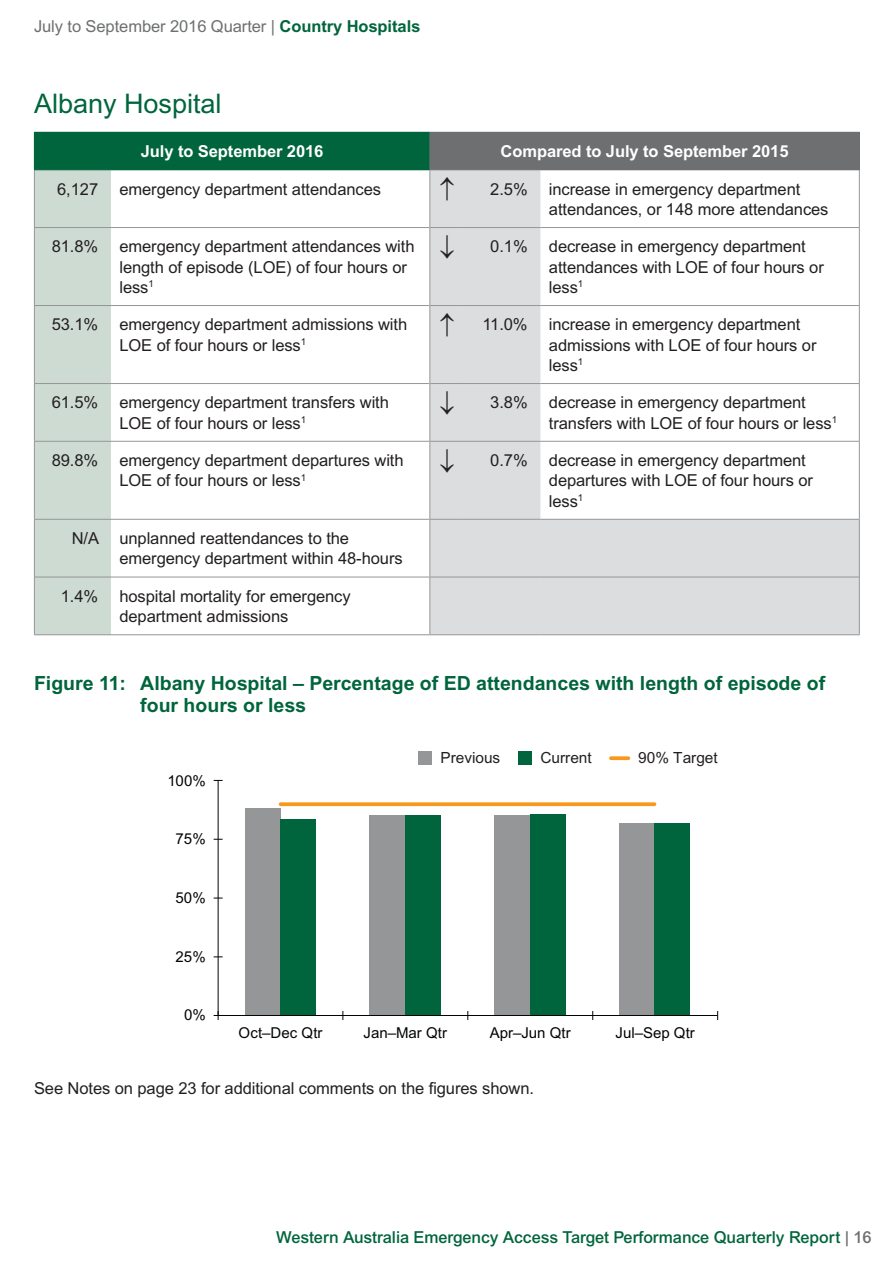
<style>
.page{position:relative;width:893px;height:1263px;background:#fff}
.page>*{position:absolute;margin:0;border:0;box-sizing:border-box;transform-origin:0 0}
.t1{font:27px "Arial MT Std";color:#00653c}
.t2{font:700 19.5px/22.5px "Arial MT Std";color:#00653c}
.t3{font:16.5px/20.2px "Arial MT Std";letter-spacing:-.005em;color:#231f20}
.t4{font:500 16.5px "Arial MT Std";letter-spacing:-.005em;color:#00653c}
.t5{font:700 16.5px "Arial MT Std";letter-spacing:-.005em;color:#fff}
.t6{font:16.5px "Arial MT Std";letter-spacing:-.005em;color:#6d6f71}
.t7{font:15.3px "Arial MT Std";color:#231f20}
.t8{font:15px "Arial MT Std";color:#030505}
.s1{font-weight:700;color:#00653c}
.s2{color:#6d6f71}
</style>
<div class="page">
<div style="left:34px;top:132px;width:396px;height:38px;background:#00653c"></div>
<div style="left:430px;top:132px;width:429px;height:38px;background:#6d6f71"></div>
<div style="left:35px;top:170px;width:76px;height:464px;background:#cddbd2"></div>
<svg style="left:430px;top:170px;width:429px;height:464px"></svg>
<hr style="left:34px;top:170px;width:1px;height:57px;background:#949698">
<hr style="left:859px;top:170px;width:1px;height:57px;background:#949698">
<hr style="left:34px;top:227px;width:77px;height:1px;background:#949698">
<hr style="left:34px;top:228px;width:1px;height:77px;background:#949698">
<hr style="left:111px;top:227px;width:318px;height:1px;background:#949698">
<hr style="left:430px;top:227px;width:34px;height:1px;background:#949698">
<hr style="left:464px;top:227px;width:76px;height:1px;background:#949698">
<hr style="left:540px;top:227px;width:320px;height:1px;background:#949698">
<hr style="left:859px;top:228px;width:1px;height:77px;background:#949698">
<hr style="left:34px;top:305px;width:77px;height:1px;background:#949698">
<hr style="left:34px;top:306px;width:1px;height:77px;background:#949698">
<hr style="left:111px;top:305px;width:318px;height:1px;background:#949698">
<hr style="left:430px;top:305px;width:34px;height:1px;background:#949698">
<hr style="left:464px;top:305px;width:76px;height:1px;background:#949698">
<hr style="left:540px;top:305px;width:320px;height:1px;background:#949698">
<hr style="left:859px;top:306px;width:1px;height:77px;background:#949698">
<hr style="left:34px;top:383px;width:77px;height:1px;background:#949698">
<hr style="left:34px;top:384px;width:1px;height:57px;background:#949698">
<hr style="left:111px;top:383px;width:318px;height:1px;background:#949698">
<hr style="left:430px;top:383px;width:34px;height:1px;background:#949698">
<hr style="left:464px;top:383px;width:76px;height:1px;background:#949698">
<hr style="left:540px;top:383px;width:320px;height:1px;background:#949698">
<hr style="left:859px;top:384px;width:1px;height:57px;background:#949698">
<hr style="left:34px;top:441px;width:77px;height:1px;background:#949698">
<hr style="left:34px;top:442px;width:1px;height:77px;background:#949698">
<hr style="left:111px;top:441px;width:318px;height:1px;background:#949698">
<hr style="left:430px;top:441px;width:34px;height:1px;background:#949698">
<hr style="left:464px;top:441px;width:76px;height:1px;background:#949698">
<hr style="left:540px;top:441px;width:320px;height:1px;background:#949698">
<hr style="left:859px;top:442px;width:1px;height:77px;background:#949698">
<hr style="left:34px;top:519px;width:77px;height:1px;background:#949698">
<hr style="left:34px;top:520px;width:1px;height:57px;background:#949698">
<hr style="left:111px;top:519px;width:318px;height:1px;background:#949698">
<hr style="left:429px;top:520px;width:1px;height:57px;background:#949698">
<hr style="left:464px;top:519px;width:76px;height:1px;background:#949698">
<hr style="left:540px;top:519px;width:320px;height:1px;background:#949698">
<hr style="left:859px;top:520px;width:1px;height:57px;background:#949698">
<hr style="left:34px;top:577px;width:1px;height:57px;background:#949698">
<hr style="left:429px;top:577px;width:1px;height:57px;background:#949698">
<hr style="left:859px;top:577px;width:1px;height:57px;background:#949698">
<hr style="left:34px;top:634px;width:77px;height:1px;background:#949698">
<hr style="left:111px;top:634px;width:319px;height:1px;background:#949698">
<hr style="left:430px;top:634px;width:34px;height:1px;background:#949698">
<hr style="left:464px;top:634px;width:76px;height:1px;background:#949698">
<hr style="left:540px;top:634px;width:320px;height:1px;background:#949698">
<hr style="left:429px;top:169px;width:35px;height:1px;background:#6d6f71">
<hr style="left:429px;top:519px;width:35px;height:1px;background:#949698">
<hr style="left:35px;top:577px;width:76px;height:1px;background:#949698">
<hr style="left:111px;top:577px;width:319px;height:1px;background:#949698">
<hr style="left:430px;top:577px;width:34px;height:1px;background:#949698">
<hr style="left:464px;top:577px;width:76px;height:1px;background:#949698">
<hr style="left:540px;top:577px;width:319px;height:1px;background:#949698">
<hr style="left:429px;top:132px;width:35px;height:1px;background:#6d6f71">
<hr style="left:429px;top:133px;width:1px;height:36px;background:#6d6f71">
<hr style="left:540px;top:132px;width:320px;height:1px;background:#6d6f71">
<hr style="left:859px;top:133px;width:1px;height:36px;background:#6d6f71">
<hr style="left:540px;top:169px;width:320px;height:1px;background:#6d6f71">
<hr style="left:429px;top:170px;width:1px;height:58px;background:#949698">
<hr style="left:429px;top:228px;width:1px;height:77px;background:#949698">
<hr style="left:429px;top:305px;width:1px;height:78px;background:#949698">
<hr style="left:429px;top:383px;width:1px;height:58px;background:#949698">
<hr style="left:429px;top:441px;width:1px;height:78px;background:#949698">
<div style="left:245px;top:809px;width:36px;height:206px;background:#949698"></div>
<div style="left:370px;top:815px;width:35px;height:200px;background:#949698"></div>
<div style="left:494px;top:815px;width:36px;height:200px;background:#949698"></div>
<div style="left:619px;top:823px;width:35px;height:192px;background:#949698"></div>
<div style="left:281px;top:819px;width:35px;height:196px;background:#00653c"></div>
<div style="left:405px;top:815px;width:36px;height:200px;background:#00653c"></div>
<div style="left:530px;top:814px;width:35px;height:201px;background:#00653c"></div>
<div style="left:654px;top:823px;width:36px;height:192px;background:#00653c"></div>
<svg style="left:611px;top:756px;width:17px;height:4px"></svg>
<div style="left:518px;top:751px;width:14px;height:13px;background:#00653c"></div>
<div style="left:418px;top:751px;width:14px;height:13px;background:#949698"></div>
<hr style="left:218px;top:780px;width:1px;height:235px;background:#030505">
<hr style="left:218px;top:1015px;width:500px;height:1px;background:#030505">
<svg style="left:214px;top:1011px;width:5px;height:9px"></svg>
<svg style="left:281px;top:802px;width:373px;height:4px"></svg>
<svg style="left:440px;top:177px;width:14px;height:24px"></svg>
<svg style="left:440px;top:235px;width:14px;height:23px"></svg>
<svg style="left:440px;top:391px;width:14px;height:23px"></svg>
<svg style="left:440px;top:448px;width:14px;height:24px"></svg>
<p class="t6" style="left:34px;top:16px;width:388px">July to September 2016 Quarter | <span class="s1">Country Hospitals</span></p>
<h1 class="t1" style="left:34px;top:88px;width:189px">Albany Hospital</h1>
<p class="t5" style="left:141px;top:142px;width:184px">July to September 2016</p>
<p class="t5" style="left:501px;top:142px;width:289px">Compared to July to September 2015</p>
<p class="t3" style="left:57px;top:179px;width:42px">6,127</p>
<p class="t3" style="left:119px;top:179px;width:263px">emergency department attendances</p>
<p class="t3" style="left:490px;top:179px;width:39px">2.5%</p>
<p class="t3" style="left:549px;top:179px;width:281px">increase in emergency department attendances, or 148 more attendances</p>
<p class="t3" style="left:52px;top:236px;width:48px">81.8%</p>
<p class="t3" style="left:119px;top:236px;width:297px">emergency department attendances with length of episode (LOE) of four hours or less<sup>1</sup></p>
<p class="t3" style="left:490px;top:236px;width:39px">0.1%</p>
<p class="t3" style="left:549px;top:236px;width:276px">decrease in emergency department attendances with LOE of four hours or less<sup>1</sup></p>
<p class="t3" style="left:52px;top:314px;width:48px">53.1%</p>
<p class="t3" style="left:119px;top:314px;width:289px">emergency department admissions with<br>LOE of four hours or less<sup>1</sup></p>
<p class="t3" style="left:439px;top:314px;width:90px">↑ 11.0%</p>
<p class="t3" style="left:549px;top:314px;width:269px">increase in emergency department admissions with LOE of four hours or less<sup>1</sup></p>
<p class="t3" style="left:52px;top:392px;width:48px">61.5%</p>
<p class="t3" style="left:119px;top:392px;width:271px">emergency department transfers with<br>LOE of four hours or less<sup>1</sup></p>
<p class="t3" style="left:490px;top:392px;width:39px">3.8%</p>
<p class="t3" style="left:549px;top:392px;width:290px">decrease in emergency department transfers with LOE of four hours or less<sup>1</sup></p>
<p class="t3" style="left:52px;top:450px;width:48px">89.8%</p>
<p class="t3" style="left:119px;top:450px;width:286px">emergency department departures with<br>LOE of four hours or less<sup>1</sup></p>
<p class="t3" style="left:490px;top:450px;width:39px">0.7%</p>
<p class="t3" style="left:549px;top:450px;width:265px">decrease in emergency department departures with LOE of four hours or less<sup>1</sup></p>
<p class="t3" style="left:119px;top:528px;width:285px;text-indent:-48px">N/A unplanned reattendances to the emergency department within 48-hours</p>
<p class="t3" style="left:61px;top:586px;width:39px">1.4%</p>
<p class="t3" style="left:119px;top:586px;width:233px">hospital mortality for emergency department admissions</p>
<p class="t2" style="left:140px;top:671px;width:686px;text-indent:-106px">Figure 11: Albany Hospital – Percentage of ED attendances with length of episode of four hours or less</p>
<p class="t7" style="left:440px;top:749px;width:61px">Previous</p>
<p class="t7" style="left:540px;top:749px;width:53px">Current</p>
<p class="t7" style="left:638px;top:749px;width:81px">90% Target</p>
<p class="t8" style="left:167px;top:772px;width:40px">100%</p>
<p class="t8" style="left:176px;top:830px;width:32px">75%</p>
<p class="t8" style="left:176px;top:889px;width:32px">50%</p>
<p class="t8" style="left:176px;top:948px;width:32px">25%</p>
<p class="t8" style="left:184px;top:1006px;width:23px">0%</p>
<p class="t8" style="left:239px;top:1024px;width:85px">Oct–Dec Qtr</p>
<p class="t8" style="left:364px;top:1024px;width:85px">Jan–Mar Qtr</p>
<p class="t8" style="left:490px;top:1024px;width:82px">Apr–Jun Qtr</p>
<p class="t8" style="left:616px;top:1024px;width:81px">Jul–Sep Qtr</p>
<p class="t3" style="left:34px;top:1077px;width:502px">See Notes on page 23 for additional comments on the figures shown.</p>
<p class="t4" style="left:276px;top:1228px;width:597px">Western Australia Emergency Access Target Performance Quarterly Report <span class="s2">| 16</span></p>
</div>
